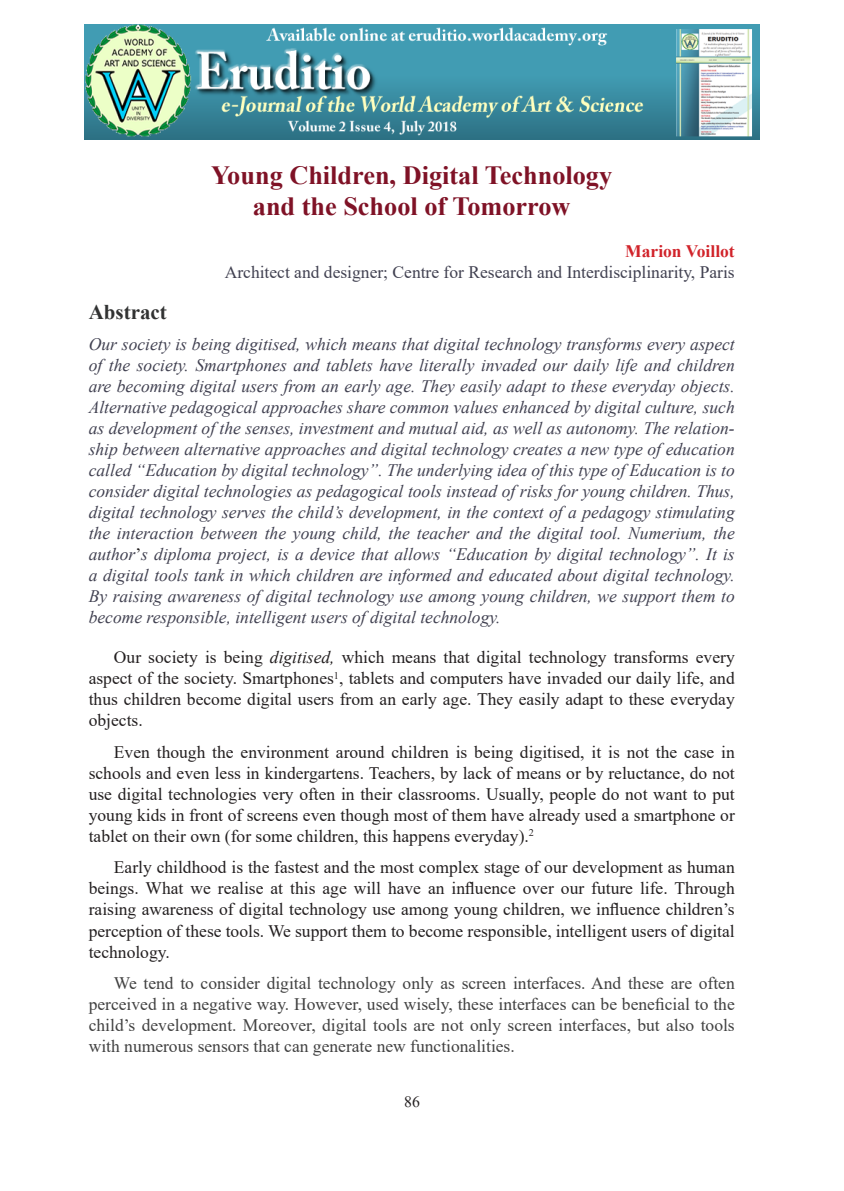
<style>
.page{position:relative;width:844px;height:1191px;background:#fff}
.page>*{position:absolute;margin:0;border:0;box-sizing:border-box;transform-origin:0 0}
.t1{font:700 26.25px/31.5px "Times New Roman";color:#7f1226;text-align:center}
.t2{font:700 21px "Times New Roman";color:#313232}
.t3{font:italic 17.5px/21px "Times New Roman";color:#414151;text-align:justify}
.t4{font:17.5px/21px "Times New Roman";color:#231f20;text-align:justify}
.t5{font:17.5px/21px "Times New Roman";color:#414141;text-align:justify}
.t6{font:17.5px "Times New Roman";color:#414151}
.t7{font:700 17.5px "Times New Roman";color:#d1232a}
.t8{font:15.75px "Times New Roman";color:#231f20}
.s1{font-style:normal;color:#231f20}
.s2{font-style:italic}
</style>
<div class="page">
<img style="left:84px;top:24px;width:675px;height:116px">
<h1 class="t1" style="left:211px;top:158px;width:402px">Young Children, Digital Technology and the School of Tomorrow</h1>
<p class="t7" style="left:625px;top:239px;width:111px">Marion Voillot</p>
<p class="t6" style="left:225px;top:260px;width:511px">Architect and designer; Centre for Research and Interdisciplinarity, Paris</p>
<p class="t2" style="left:89px;top:296px;width:80px">Abstract</p>
<p class="t3" style="left:89px;top:333px;width:647px">Our society is being digitised, which means that digital technology transforms every aspect of the society. Smartphones and tablets have literally invaded our daily life and children are becoming digital users from an early age. They easily adapt to these everyday objects.<br>Alternative pedagogical approaches share common values enhanced by digital culture, such as development of the senses, investment and mutual aid, as well as autonomy. The relation&shy;ship between alternative approaches and digital technology creates a new type of education called “Education by digital technology”. The underlying idea of this type of Education is to consider digital technologies as pedagogical tools instead of risks for young children. Thus, digital technology serves the child’s development, in the context of a pedagogy stimulating the interaction between the young child, the teacher and the digital tool. Numerium, the author<span class="s1">’</span>s diploma project, is a device that allows “Education by digital technology”. It is a digital tools tank in which children are informed and educated about digital technology.<br>By raising awareness of digital technology use among young children, we support them to become responsible, intelligent users of digital technology.</p>
<p class="t4" style="left:89px;top:646px;width:647px;text-indent:25px">Our society is being <span class="s2">digitised,</span> which means that digital technology transforms every aspect of the society. Smartphones<sup>1</sup>, tablets and computers have invaded our daily life, and thus children become digital users from an early age. They easily adapt to these everyday objects.</p>
<p class="t4" style="left:89px;top:741px;width:647px;text-indent:25px">Even though the environment around children is being digitised, it is not the case in schools and even less in kindergartens. Teachers, by lack of means or by reluctance, do not use digital technologies very often in their classrooms. Usually, people do not want to put young kids in front of screens even though most of them have already used a smartphone or tablet on their own (for some children, this happens everyday).<sup>2</sup></p>
<p class="t4" style="left:89px;top:856px;width:647px;text-indent:25px">Early childhood is the fastest and the most complex stage of our development as human beings. What we realise at this age will have an influence over our future life. Through raising awareness of digital technology use among young children, we influence children’s perception of these tools. We support them to become responsible, intelligent users of digital technology.</p>
<p class="t5" style="left:89px;top:972px;width:647px;text-indent:25px">We tend to consider digital technology only as screen interfaces. And these are often perceived in a negative way. However, used wisely, these interfaces can be beneficial to the child’s development. Moreover, digital tools are not only screen interfaces, but also tools with numerous sensors that can generate new functionalities.</p>
<p class="t8" style="left:404px;top:1090px;width:17px">86</p>
</div>
